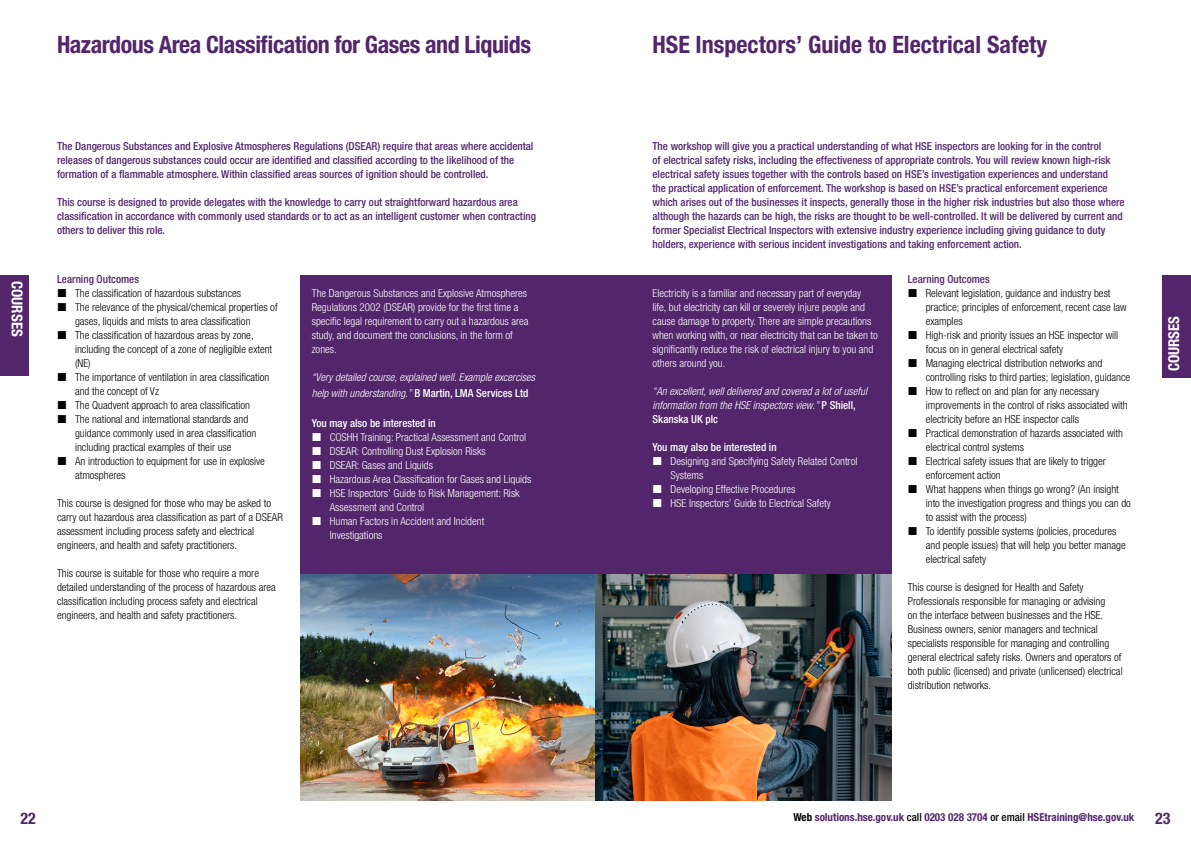
<style>
.page{position:relative;width:1191px;height:842px;background:#fff}
.page>*{position:absolute;margin:0;border:0;box-sizing:border-box;transform-origin:0 0}
.Course_Title{font:700 condensed 24px "Helvetica Neue LT Std";letter-spacing:-.02em;color:#53266c}
.Course_Title-2{font:700 condensed 24px "Helvetica Neue LT Std";color:#53266c}
.t1{font:700 condensed 16px "Helvetica Neue LT Std";color:#53266c}
.t2{font:700 condensed 15px "Helvetica Neue LT Std";color:#fff}
.Course_Body_Text_hea{font:300 condensed 11px/14px "Helvetica Neue LT Std";color:#000}
.Course_Body_Text_hea-2{font:500 condensed 11px/14px "Helvetica Neue LT Std";color:#53266c}
.Course_Body_Text{font:300 condensed 11px/14px "Helvetica Neue LT Std";color:#fff}
.Course_Body_Text-2{font:300 condensed 11px/14px "Helvetica Neue LT Std";color:#000}
.Course_Body_Text-3{font:italic 300 condensed 11px/14px "Helvetica Neue LT Std";color:#fff}
.t3{font:700 condensed 11px "Helvetica Neue LT Std";color:#53266c}
.Course_Body_Text_hea-3{font:500 condensed 11px "Helvetica Neue LT Std";color:#fff}
.s1{font-weight:500;font-style:normal}
.s2{color:#000}
.s3{font-weight:500;color:#000}
</style>
<div class="page">
<div style="left:300px;top:275px;width:296px;height:300px;background:#53266c"></div>
<img style="left:300px;top:575px;width:591px;height:225px">
<div style="left:596px;top:275px;width:295px;height:300px;background:#53266c"></div>
<div style="left:0;top:275px;width:29px;height:101px;background:#53266c"></div>
<div style="left:1162px;top:275px;width:29px;height:102px;background:#53266c"></div>
<p class="t2" style="left:26px;top:281px;width:57px;rotate:90deg">COURSES</p>
<p class="Course_Title" style="left:57px;top:30px;width:475px">Hazardous Area Classification for Gases and Liquids</p>
<p class="Course_Body_Text_hea-2" style="left:57px;top:139px;width:478px">The Dangerous Substances and Explosive Atmospheres Regulations (DSEAR) require that areas where accidental releases of dangerous substances could occur are identified and classified according to the likelihood of the formation of a flammable atmosphere. Within classified areas sources of ignition should be controlled.</p>
<p class="Course_Body_Text_hea-2" style="left:57px;top:195px;width:480px">This course is designed to provide delegates with the knowledge to carry out straightforward hazardous area classification in accordance with commonly used standards or to act as an intelligent customer when contracting others to deliver this role.</p>
<p class="Course_Body_Text_hea-2" style="left:57px;top:272px;width:83px">Learning Outcomes</p>
<p class="Course_Body_Text_hea" style="left:75px;top:286px;width:168px">The classification of hazardous substances</p>
<p class="Course_Body_Text_hea" style="left:75px;top:300px;width:204px">The relevance of the physical/chemical properties of gases, liquids and mists to area classification</p>
<p class="Course_Body_Text_hea" style="left:75px;top:328px;width:199px">The classification of hazardous areas by zone, including the concept of a zone of negligible extent (NE)</p>
<p class="Course_Body_Text_hea" style="left:75px;top:370px;width:196px">The importance of ventilation in area classification and the concept of Vz</p>
<p class="Course_Body_Text_hea" style="left:75px;top:398px;width:177px">The Quadvent approach to area classification</p>
<p class="Course_Body_Text_hea" style="left:75px;top:412px;width:183px">The national and international standards and guidance commonly used in area classification including practical examples of their use</p>
<p class="Course_Body_Text_hea" style="left:75px;top:454px;width:191px">An introduction to equipment for use in explosive atmospheres</p>
<p class="Course_Body_Text-2" style="left:57px;top:496px;width:227px">This course is designed for those who may be asked to carry out hazardous area classification as part of a DSEAR assessment including process safety and electrical engineers, and health and safety practitioners.</p>
<p class="Course_Body_Text-2" style="left:57px;top:566px;width:220px">This course is suitable for those who require a more detailed understanding of the process of hazardous area classification including process safety and electrical engineers, and health and safety practitioners.</p>
<p class="Course_Body_Text" style="left:312px;top:286px;width:218px">The Dangerous Substances and Explosive Atmospheres Regulations 2002 (DSEAR) provide for the first time a specific legal requirement to carry out a hazardous area study, and document the conclusions, in the form of zones.</p>
<p class="Course_Body_Text-3" style="left:312px;top:369px;width:225px;line-height:16px">“Very detailed course, explained well. Example excercises help with understanding.” <span class="s1">B Martin, LMA Services Ltd</span></p>
<p class="Course_Body_Text_hea-3" style="left:312px;top:416px;width:126px">You may also be interested in</p>
<p class="Course_Body_Text" style="left:330px;top:430px;width:198px">COSHH Training: Practical Assessment and Control</p>
<p class="Course_Body_Text" style="left:330px;top:444px;width:158px">DSEAR: Controlling Dust Explosion Risks</p>
<p class="Course_Body_Text" style="left:330px;top:458px;width:105px">DSEAR: Gases and Liquids</p>
<p class="Course_Body_Text" style="left:330px;top:472px;width:203px">Hazardous Area Classification for Gases and Liquids</p>
<p class="Course_Body_Text" style="left:330px;top:486px;width:191px">HSE Inspectors’ Guide to Risk Management: Risk<br>Assessment and Control</p>
<p class="Course_Body_Text" style="left:330px;top:514px;width:156px">Human Factors in Accident and Incident<br>Investigations</p>
<p class="Course_Title-2" style="left:652px;top:30px;width:396px">HSE Inspectors’ Guide to Electrical Safety</p>
<p class="Course_Body_Text_hea-2" style="left:652px;top:139px;width:473px">The workshop will give you a practical understanding of what HSE inspectors are looking for in the control<br>of electrical safety risks, including the effectiveness of appropriate controls. You will review known high-risk electrical safety issues together with the controls based on HSE’s investigation experiences and understand<br>the practical application of enforcement. The workshop is based on HSE’s practical enforcement experience which arises out of the businesses it inspects, generally those in the higher risk industries but also those where although the hazards can be high, the risks are thought to be well-controlled. It will be delivered by current and former Specialist Electrical Inspectors with extensive industry experience including giving guidance to duty holders, experience with serious incident investigations and taking enforcement action.</p>
<p class="Course_Body_Text" style="left:652px;top:286px;width:227px">Electricity is a familiar and necessary part of everyday life, but electricity can kill or severely injure people and cause damage to property. There are simple precautions when working with, or near electricity that can be taken to significantly reduce the risk of electrical injury to you and others around you.</p>
<p class="Course_Body_Text-3" style="left:652px;top:384px;width:216px">“An excellent, well delivered and covered a lot of useful information from the HSE inspectors view.” <span class="s1">P Shiell,<br>Skanska UK plc</span></p>
<p class="Course_Body_Text_hea-3" style="left:652px;top:440px;width:126px">You may also be interested in</p>
<p class="Course_Body_Text" style="left:670px;top:454px;width:188px">Designing and Specifying Safety Related Control<br>Systems</p>
<p class="Course_Body_Text" style="left:670px;top:482px;width:126px">Developing Effective Procedures</p>
<p class="Course_Body_Text" style="left:670px;top:496px;width:162px">HSE Inspectors’ Guide to Electrical Safety</p>
<p class="Course_Body_Text_hea-2" style="left:907px;top:272px;width:83px">Learning Outcomes</p>
<p class="Course_Body_Text_hea" style="left:925px;top:286px;width:202px">Relevant legislation, guidance and industry best practice; principles of enforcement, recent case law examples</p>
<p class="Course_Body_Text_hea" style="left:925px;top:328px;width:194px">High-risk and priority issues an HSE inspector will focus on in general electrical safety</p>
<p class="Course_Body_Text_hea" style="left:925px;top:356px;width:206px">Managing electrical distribution networks and controlling risks to third parties; legislation, guidance</p>
<p class="Course_Body_Text_hea" style="left:925px;top:384px;width:203px">How to reflect on and plan for any necessary improvements in the control of risks associated with electricity before an HSE inspector calls</p>
<p class="Course_Body_Text_hea" style="left:925px;top:426px;width:199px">Practical demonstration of hazards associated with electrical control systems</p>
<p class="Course_Body_Text_hea" style="left:925px;top:454px;width:182px">Electrical safety issues that are likely to trigger enforcement action</p>
<p class="Course_Body_Text_hea" style="left:925px;top:482px;width:207px">What happens when things go wrong? (An insight into the investigation progress and things you can do to assist with the process)</p>
<p class="Course_Body_Text_hea" style="left:925px;top:524px;width:201px">To identify possible systems (policies, procedures and people issues) that will help you better manage electrical safety</p>
<p class="Course_Body_Text_hea" style="left:907px;top:580px;width:216px">This course is designed for Health and Safety Professionals responsible for managing or advising<br>on the interface between businesses and the HSE.<br>Business owners, senior managers and technical specialists responsible for managing and controlling general electrical safety risks. Owners and operators of both public (licensed) and private (unlicensed) electrical distribution networks.</p>
<p class="t2" style="left:1164px;top:371px;width:57px;rotate:-90deg">COURSES</p>
<h2 class="t1" style="left:21px;top:809px;width:17px">22</h2>
<p class="t3" style="left:793px;top:810px;width:342px"><span class="s2">Web</span> solutions.hse.gov.uk <span class="s3">call</span> 0203 028 3704 <span class="s3">or email</span> HSEtraining@hse.gov.uk</p>
<h2 class="t1" style="left:1155px;top:809px;width:17px">23</h2>
</div>
